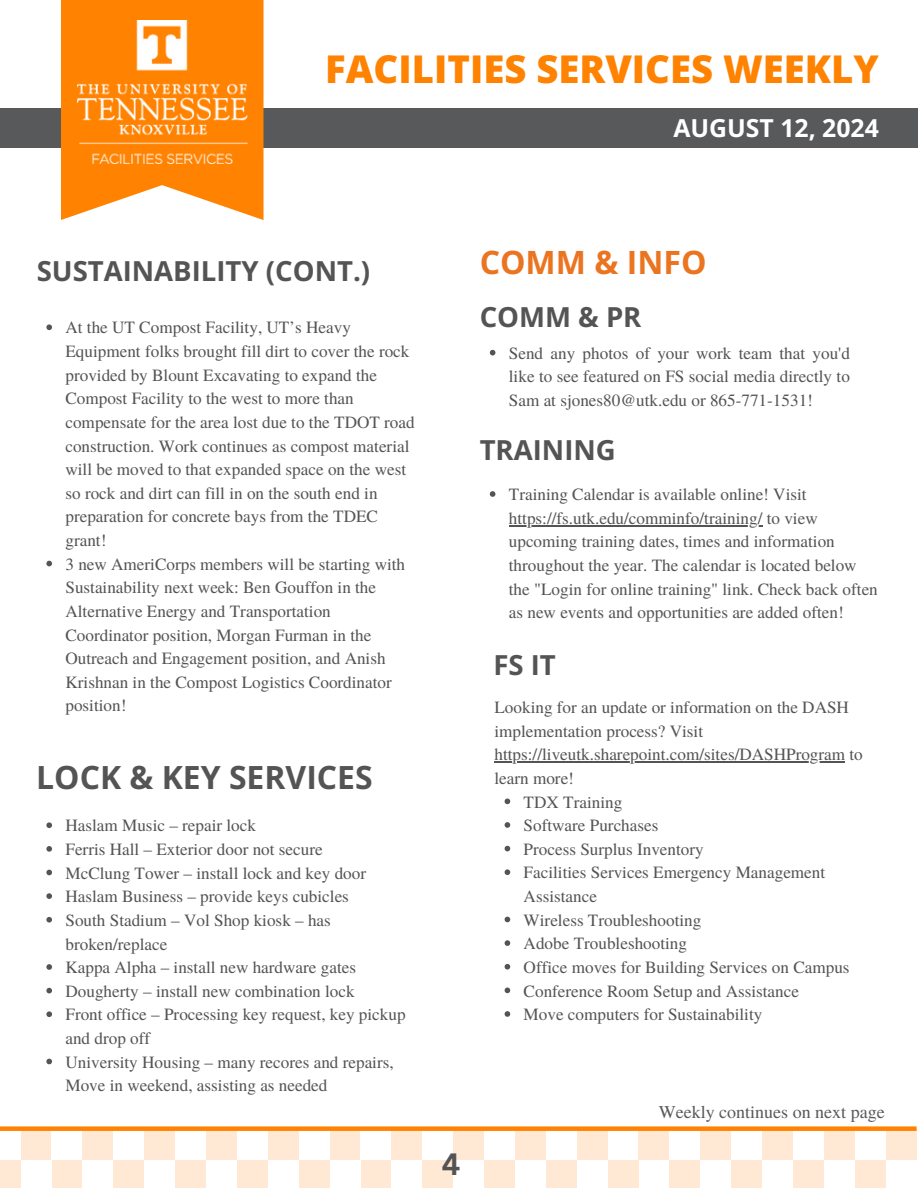
<style>
.page{position:relative;width:918px;height:1188px;background:#fff}
.page>*{position:absolute;margin:0;border:0;box-sizing:border-box;transform-origin:0 0}
.t1{font:800 38.25px "Open Sans";color:#ff8200}
.t2{font:700 32.1px "Open Sans";color:#eb7421}
.t3{font:700 31.95px "Open Sans";color:#545454}
.t4{font:700 30px "Canva Sans";color:#545454}
.t5{font:700 27.6px "Open Sans";color:#545454}
.t6{font:700 24.75px "Open Sans";color:#fff}
.t7{font:18px "Te X Gyre Termes";color:#58595b}
.t8{font:17.1px/23.7px "Te X Gyre Termes";color:#545454}
</style>
<div class="page">
<div style="left:0;top:108px;width:918px;height:40px;background:#58595b"></div>
<svg style="left:61px;top:0;width:203px;height:220px;fill:#ff8200"></svg>
<img style="left:77px;top:20px;width:170px;height:143px">
<div style="left:700px;top:1129px;width:31px;height:31px;background:#ffe9d4"></div>
<div style="left:762px;top:1129px;width:31px;height:31px;background:#ffe9d4"></div>
<div style="left:824px;top:1129px;width:31px;height:31px;background:#ffe9d4"></div>
<div style="left:886px;top:1129px;width:31px;height:31px;background:#ffe9d4"></div>
<div style="left:855px;top:1160px;width:31px;height:28px;background:#ffe9d4"></div>
<div style="left:793px;top:1160px;width:31px;height:28px;background:#ffe9d4"></div>
<div style="left:731px;top:1160px;width:31px;height:28px;background:#ffe9d4"></div>
<div style="left:669px;top:1160px;width:31px;height:28px;background:#ffe9d4"></div>
<div style="left:453px;top:1129px;width:31px;height:31px;background:#ffe9d4"></div>
<div style="left:515px;top:1129px;width:31px;height:31px;background:#ffe9d4"></div>
<div style="left:577px;top:1129px;width:31px;height:31px;background:#ffe9d4"></div>
<div style="left:639px;top:1129px;width:30px;height:31px;background:#ffe9d4"></div>
<div style="left:608px;top:1160px;width:31px;height:28px;background:#ffe9d4"></div>
<div style="left:546px;top:1160px;width:31px;height:28px;background:#ffe9d4"></div>
<div style="left:484px;top:1160px;width:31px;height:28px;background:#ffe9d4"></div>
<div style="left:422px;top:1160px;width:31px;height:28px;background:#ffe9d4"></div>
<div style="left:206px;top:1129px;width:31px;height:31px;background:#ffe9d4"></div>
<div style="left:268px;top:1129px;width:31px;height:31px;background:#ffe9d4"></div>
<div style="left:330px;top:1129px;width:30px;height:31px;background:#ffe9d4"></div>
<div style="left:391px;top:1129px;width:31px;height:31px;background:#ffe9d4"></div>
<div style="left:360px;top:1160px;width:31px;height:28px;background:#ffe9d4"></div>
<div style="left:299px;top:1160px;width:31px;height:28px;background:#ffe9d4"></div>
<div style="left:237px;top:1160px;width:31px;height:28px;background:#ffe9d4"></div>
<div style="left:175px;top:1160px;width:31px;height:28px;background:#ffe9d4"></div>
<div style="left:21px;top:1129px;width:31px;height:31px;background:#ffe9d4"></div>
<div style="left:82px;top:1129px;width:31px;height:31px;background:#ffe9d4"></div>
<div style="left:144px;top:1129px;width:31px;height:31px;background:#ffe9d4"></div>
<div style="left:113px;top:1160px;width:31px;height:28px;background:#ffe9d4"></div>
<div style="left:52px;top:1160px;width:30px;height:28px;background:#ffe9d4"></div>
<div style="left:0;top:1160px;width:21px;height:28px;background:#ffe9d4"></div>
<div style="left:0;top:1126px;width:917px;height:5px;background:#ff8200"></div>
<svg style="left:46px;top:822px;width:6px;height:6px"></svg>
<svg style="left:46px;top:846px;width:6px;height:6px"></svg>
<svg style="left:46px;top:870px;width:6px;height:5px"></svg>
<svg style="left:46px;top:893px;width:6px;height:6px"></svg>
<svg style="left:46px;top:917px;width:6px;height:6px"></svg>
<svg style="left:46px;top:964px;width:6px;height:6px"></svg>
<svg style="left:46px;top:988px;width:6px;height:5px"></svg>
<svg style="left:46px;top:1011px;width:6px;height:6px"></svg>
<svg style="left:46px;top:1059px;width:6px;height:5px"></svg>
<svg style="left:490px;top:350px;width:5px;height:5px"></svg>
<svg style="left:490px;top:491px;width:5px;height:6px"></svg>
<hr style="left:509px;top:525px;width:253px;height:1px;background:#545454">
<hr style="left:494px;top:761px;width:351px;height:2px;background:#545454">
<svg style="left:505px;top:799px;width:5px;height:5px"></svg>
<svg style="left:505px;top:822px;width:5px;height:6px"></svg>
<svg style="left:505px;top:846px;width:5px;height:5px"></svg>
<svg style="left:505px;top:869px;width:5px;height:6px"></svg>
<svg style="left:505px;top:917px;width:5px;height:5px"></svg>
<svg style="left:505px;top:940px;width:5px;height:6px"></svg>
<svg style="left:505px;top:964px;width:5px;height:6px"></svg>
<svg style="left:505px;top:988px;width:5px;height:5px"></svg>
<svg style="left:505px;top:1011px;width:5px;height:6px"></svg>
<svg style="left:46px;top:324px;width:6px;height:6px"></svg>
<svg style="left:46px;top:561px;width:6px;height:5px"></svg>
<h1 class="t1" style="left:325px;top:42px;width:555px">FACILITIES SERVICES WEEKLY</h1>
<h4 class="t6" style="left:673px;top:111px;width:207px">AUGUST 12, 2024</h4>
<p class="t5" style="left:37px;top:252px;width:335px">SUSTAINABILITY (CONT.)</p>
<p class="t8" style="left:65px;top:315px;width:351px">At the UT Compost Facility, UT’s Heavy Equipment folks brought fill dirt to cover the rock provided by Blount Excavating to expand the Compost Facility to the west to more than compensate for the area lost due to the TDOT road construction. Work continues as compost material will be moved to that expanded space on the west so rock and dirt can fill in on the south end in preparation for concrete bays from the TDEC grant!</p>
<p class="t8" style="left:65px;top:551px;width:341px">3 new AmeriCorps members will be starting with Sustainability next week: Ben Gouffon in the Alternative Energy and Transportation Coordinator position, Morgan Furman in the Outreach and Engagement position, and Anish Krishnan in the Compost Logistics Coordinator position!</p>
<p class="t3" style="left:36px;top:755px;width:338px">LOCK &amp; KEY SERVICES</p>
<p class="t8" style="left:65px;top:813px;width:192px">Haslam Music – repair lock</p>
<h2 class="t8" style="left:65px;top:837px;width:259px">Ferris Hall – Exterior door not secure</h2>
<p class="t8" style="left:65px;top:860px;width:302px">McClung Tower – install lock and key door</p>
<p class="t8" style="left:65px;top:884px;width:285px">Haslam Business – provide keys cubicles</p>
<p class="t8" style="left:65px;top:907px;width:267px">South Stadium – Vol Shop kiosk – has broken/replace</p>
<p class="t8" style="left:65px;top:955px;width:292px">Kappa Alpha – install new hardware gates</p>
<p class="t8" style="left:65px;top:978px;width:291px">Dougherty – install new combination lock</p>
<p class="t8" style="left:65px;top:1002px;width:342px">Front office – Processing key request, key pickup and drop off</p>
<p class="t8" style="left:65px;top:1049px;width:330px">University Housing – many recores and repairs,<br>Move in weekend, assisting as needed</p>
<p class="t2" style="left:480px;top:240px;width:228px">COMM &amp; INFO</p>
<h3 class="t5" style="left:480px;top:298px;width:163px">COMM &amp; PR</h3>
<p class="t8" style="left:509px;top:340px;width:343px;text-align:justify">Send any photos of your work team that you'd like to see featured on FS social media directly to Sam at sjones80@utk.edu or 865-771-1531!</p>
<p class="t5" style="left:480px;top:431px;width:138px">TRAINING</p>
<h3 class="t8" style="left:509px;top:482px;width:299px">Training Calendar is available online! Visit</h3>
<p class="t8" style="left:509px;top:505px;width:370px">https://fs.utk.edu/comminfo/training/ to view upcoming training dates, times and information throughout the year. The calendar is located below the "Login for online training" link. Check back often as new events and opportunities are added often!</p>
<h3 class="t5" style="left:493px;top:645px;width:64px">FS IT</h3>
<p class="t8" style="left:494px;top:695px;width:356px">Looking for an update or information on the DASH implementation process? Visit</p>
<p class="t8" style="left:494px;top:742px;width:370px">https://liveutk.sharepoint.com/sites/DASHProgram to</p>
<p class="t8" style="left:494px;top:765px;width:81px">learn more!</p>
<p class="t8" style="left:524px;top:789px;width:100px">TDX Training</p>
<p class="t8" style="left:524px;top:813px;width:136px">Software Purchases</p>
<p class="t8" style="left:524px;top:836px;width:182px">Process Surplus Inventory</p>
<p class="t8" style="left:524px;top:860px;width:303px">Facilities Services Emergency Management<br>Assistance</p>
<p class="t8" style="left:524px;top:907px;width:179px">Wireless Troubleshooting</p>
<p class="t8" style="left:524px;top:931px;width:165px">Adobe Troubleshooting</p>
<p class="t8" style="left:524px;top:954px;width:327px">Office moves for Building Services on Campus</p>
<p class="t8" style="left:524px;top:978px;width:277px">Conference Room Setup and Assistance</p>
<p class="t8" style="left:524px;top:1002px;width:240px">Move computers for Sustainability</p>
<h3 class="t4" style="left:442px;top:1143px;width:20px">4</h3>
<h2 class="t7" style="left:659px;top:1099px;width:227px">Weekly continues on next page</h2>
</div>
